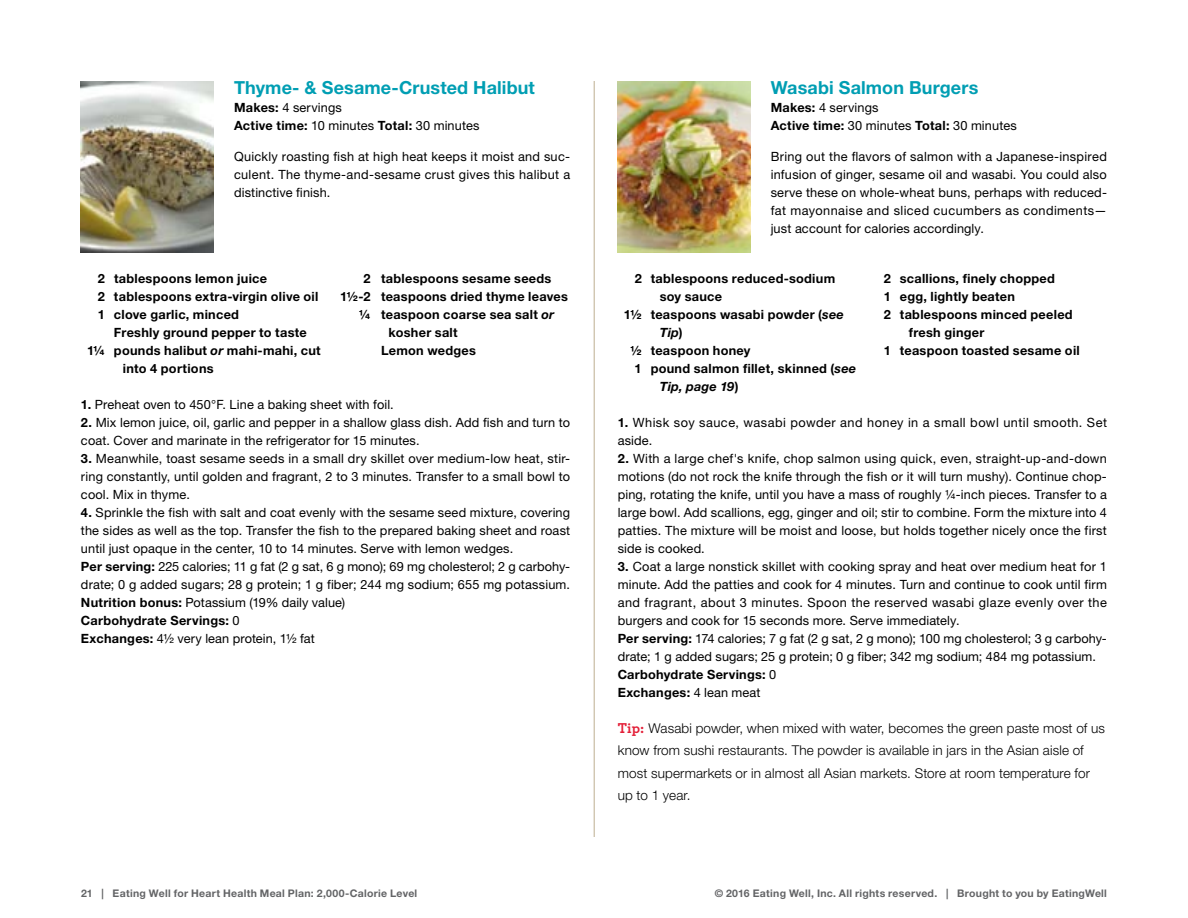
<style>
.page{position:relative;width:1188px;height:918px;background:#fff}
.page>*{position:absolute;margin:0;border:0;box-sizing:border-box;transform-origin:0 0}
.t1{font:700 18px "Helvetica Neue LT Std";letter-spacing:.005em;color:#009eb3}
.t2{font:300 13.5px/22.5px "Helvetica Neue LT Std";letter-spacing:.01em;color:#000}
.t3{font:12.75px/18px "Helvetica Neue LT Std";letter-spacing:.015em;color:#000}
.t4{font:700 12.75px/18px "Helvetica Neue LT Std";letter-spacing:.02em;color:#000}
.t5{font:12.75px/18px "Helvetica Neue LT Std";letter-spacing:.035em;color:#000}
.t6{font:italic 700 12.75px "Helvetica Neue LT Std";letter-spacing:.01em;color:#000}
.t7{font:700 10.5px "Helvetica Neue LT Std";letter-spacing:.025em;color:#636466}
.s1{font-weight:700}
.s2{font-style:italic}
.s3{font-style:normal}
.s4{font-family:"Archer";font-weight:700;font-size:15px;color:#e31e37}
</style>
<div class="page">
<hr style="left:594px;top:81px;width:1px;height:756px;background:#bdae90">
<img style="left:618px;top:81px;width:132px;height:172px">
<img style="left:81px;top:81px;width:133px;height:172px">
<h1 class="t1" style="left:234px;top:76px;width:302px">Thyme- &amp; Sesame-Crusted Halibut</h1>
<p class="t3" style="left:234px;top:98px;width:247px"><span class="s1">Makes:</span> 4 servings<br><span class="s1">Active time:</span> 10 minutes <span class="s1">Total:</span> 30 minutes</p>
<p class="t3" style="left:234px;top:148px;width:338px;text-align:justify">Quickly roasting fish at high heat keeps it moist and suc&shy;culent. The thyme-and-sesame crust gives this halibut a distinctive finish.</p>
<p class="t4" style="left:98px;top:269px;width:222px">2 tablespoons lemon juice<br>2 tablespoons extra-virgin olive oil<br>1 clove garlic, minced</p>
<p class="t4" style="left:114px;top:323px;width:194px">Freshly ground pepper to taste</p>
<p class="t4" style="left:87px;top:341px;width:235px">11/4 pounds halibut <span class="s2">or</span> mahi-mahi, cut</p>
<p class="t4" style="left:123px;top:359px;width:92px">into 4 portions</p>
<p class="t4" style="left:364px;top:269px;width:189px">2 tablespoons sesame seeds</p>
<p class="t4" style="left:340px;top:287px;width:229px">11/2-2 teaspoons dried thyme leaves</p>
<p class="t4" style="left:359px;top:305px;width:196px">1/4 teaspoon coarse sea salt <span class="s2">or</span></p>
<p class="t4" style="left:389px;top:323px;width:71px">kosher salt</p>
<p class="t4" style="left:381px;top:341px;width:96px">Lemon wedges</p>
<h1 class="t1" style="left:771px;top:76px;width:209px">Wasabi Salmon Burgers</h1>
<p class="t3" style="left:771px;top:98px;width:248px"><span class="s1">Makes:</span> 4 servings<br><span class="s1">Active time:</span> 30 minutes <span class="s1">Total:</span> 30 minutes</p>
<p class="t3" style="left:771px;top:148px;width:338px;text-align:justify">Bring out the flavors of salmon with a Japanese-inspired infusion of ginger, sesame oil and wasabi. You could also serve these on whole-wheat buns, perhaps with reduced&shy;fat mayonnaise and sliced cucumbers as condiments— just account for calories accordingly.</p>
<p class="t4" style="left:635px;top:269px;width:202px">2 tablespoons reduced-sodium</p>
<p class="t4" style="left:660px;top:287px;width:64px">soy sauce</p>
<p class="t4" style="left:624px;top:305px;width:221px">11/2 teaspoons wasabi powder (<span class="s2">see</span></p>
<p class="t6" style="left:660px;top:324px;width:25px">Tip<span class="s3">)</span></p>
<p class="t4" style="left:630px;top:341px;width:122px">1/2 teaspoon honey</p>
<p class="t4" style="left:635px;top:359px;width:223px">1 pound salmon fillet, skinned (<span class="s2">see</span></p>
<p class="t6" style="left:660px;top:378px;width:80px">Tip, page 19<span class="s3">)</span></p>
<p class="t4" style="left:884px;top:269px;width:173px">2 scallions, finely chopped</p>
<p class="t4" style="left:884px;top:287px;width:133px">1 egg, lightly beaten</p>
<p class="t4" style="left:884px;top:305px;width:191px">2 tablespoons minced peeled</p>
<p class="t4" style="left:909px;top:323px;width:77px">fresh ginger</p>
<p class="t4" style="left:884px;top:341px;width:198px">1 teaspoon toasted sesame oil</p>
<p class="t3" style="left:81px;top:395px;width:314px"><span class="s1">1.</span> Preheat oven to 450°F. Line a baking sheet with foil.</p>
<p class="t3" style="left:81px;top:413px;width:491px"><span class="s1">2.</span> Mix lemon juice, oil, garlic and pepper in a shallow glass dish. Add fish and turn to coat. Cover and marinate in the refrigerator for 15 minutes.</p>
<p class="t3" style="left:81px;top:449px;width:491px;text-align:justify"><span class="s1">3.</span> Meanwhile, toast sesame seeds in a small dry skillet over medium-low heat, stir&shy;ring constantly, until golden and fragrant, 2 to 3 minutes. Transfer to a small bowl to cool. Mix in thyme.</p>
<p class="t3" style="left:81px;top:503px;width:491px"><span class="s1">4.</span> Sprinkle the fish with salt and coat evenly with the sesame seed mixture, covering the sides as well as the top. Transfer the fish to the prepared baking sheet and roast until just opaque in the center, 10 to 14 minutes. Serve with lemon wedges.<br><span class="s1">Per serving:</span> 225 calories; 11 g fat (2 g sat, 6 g mono); 69 mg cholesterol; 2 g carbohy&shy;drate; 0 g added sugars; 28 g protein; 1 g fiber; 244 mg sodium; 655 mg potassium.<br><span class="s1">Nutrition bonus:</span> Potassium (19% daily value)<br><span class="s1">Carbohydrate Servings:</span> 0<br><span class="s1">Exchanges:</span> 41/2 very lean protein, 11/2 fat</p>
<p class="t5" style="left:618px;top:413px;width:491px"><span class="s1">1.</span> Whisk soy sauce, wasabi powder and honey in a small bowl until smooth. Set aside.</p>
<p class="t3" style="left:618px;top:449px;width:491px;text-align:justify"><span class="s1">2.</span> With a large chef's knife, chop salmon using quick, even, straight-up-and-down motions (do not rock the knife through the fish or it will turn mushy). Continue chop&shy;ping, rotating the knife, until you have a mass of roughly 1/4-inch pieces. Transfer to a large bowl. Add scallions, egg, ginger and oil; stir to combine. Form the mixture into 4 patties. The mixture will be moist and loose, but holds together nicely once the first side is cooked.</p>
<p class="t3" style="left:618px;top:557px;width:491px"><span class="s1">3.</span> Coat a large nonstick skillet with cooking spray and heat over medium heat for 1 minute. Add the patties and cook for 4 minutes. Turn and continue to cook until firm and fragrant, about 3 minutes. Spoon the reserved wasabi glaze evenly over the burgers and cook for 15 seconds more. Serve immediately.<br><span class="s1">Per serving:</span> 174 calories; 7 g fat (2 g sat, 2 g mono); 100 mg cholesterol; 3 g carbohy&shy;drate; 1 g added sugars; 25 g protein; 0 g fiber; 342 mg sodium; 484 mg potassium.<br><span class="s1">Carbohydrate Servings:</span> 0<br><span class="s1">Exchanges:</span> 4 lean meat</p>
<p class="t2" style="left:618px;top:717px;width:489px"><span class="s4">Tip:</span> Wasabi powder, when mixed with water, becomes the green paste most of us know from sushi restaurants. The powder is available in jars in the Asian aisle of most supermarkets or in almost all Asian markets. Store at room temperature for up to 1 year.</p>
<p class="t7" style="left:81px;top:886px;width:338px">21 | Eating Well for Heart Health Meal Plan: 2,000-Calorie Level</p>
<p class="t7" style="left:715px;top:886px;width:394px">© 2016 Eating Well, Inc. All rights reserved. | Brought to you by EatingWell</p>
</div>
